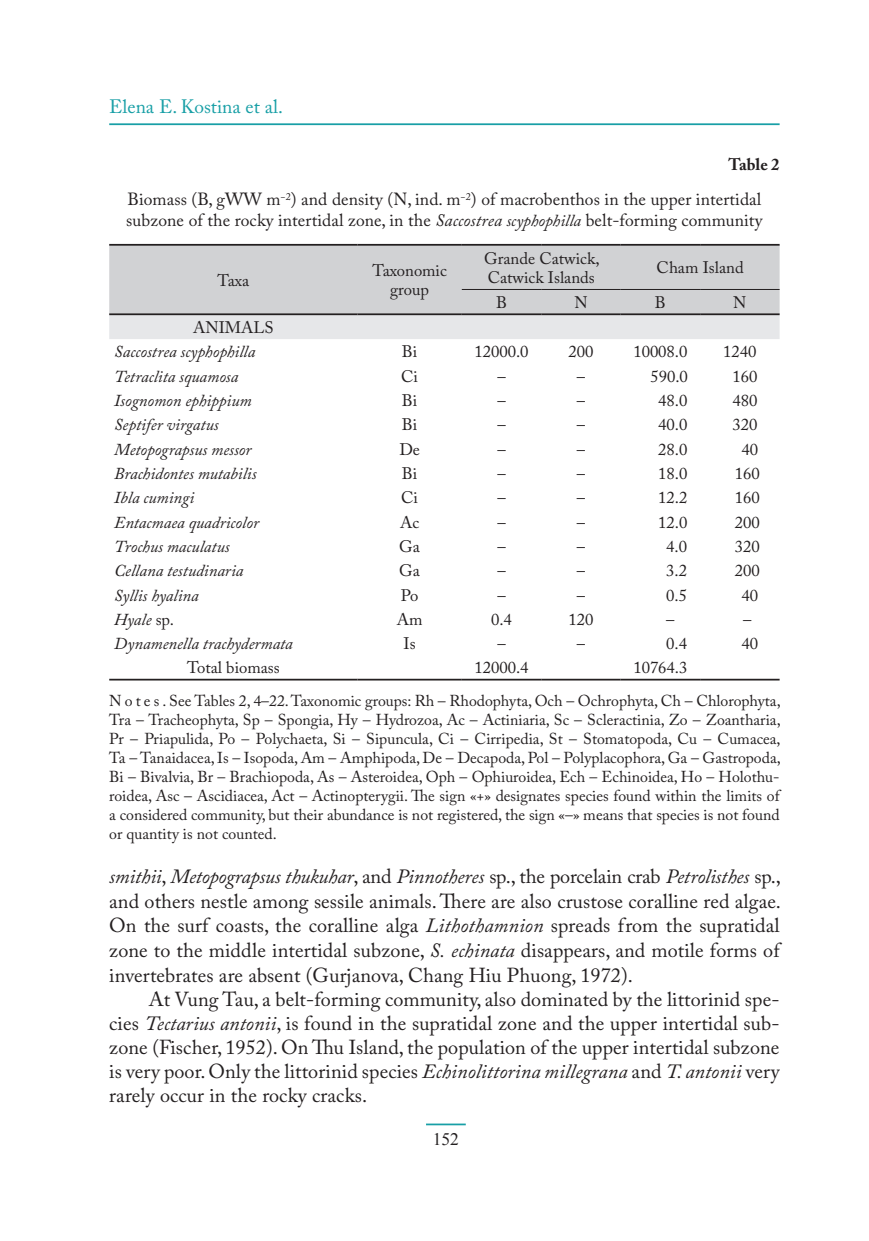
<style>
.page{position:relative;width:869px;height:1241px;background:#fff}
.page>*{position:absolute;margin:0;border:0;box-sizing:border-box;transform-origin:0 0}
.t1{font:20.12px/24.5px "Adobe Caslon Pro";letter-spacing:.005em;color:#231f20;text-align:justify}
.t2{font:19.25px "Adobe Caslon Pro";color:#189fa6}
.t3{font:17.5px/21px "Adobe Caslon Pro";letter-spacing:.005em;color:#231f20}
.t4{font:17.5px "Times New Roman";color:#231f20}
.t5{font:16.62px/18.4px "Adobe Caslon Pro";color:#231f20;text-align:center}
.t6{font:italic 16.62px "Adobe Caslon Pro";color:#231f20}
.t7{font:700 16.62px "Adobe Caslon Pro";color:#231f20}
.t8{font:15.75px/18.9px "Adobe Caslon Pro";color:#231f20;text-align:justify}
.s1{font-style:italic}
.s2{font-style:italic;font-size:16.62px}
.s3{font-style:normal}
</style>
<div class="page">
<hr style="left:426px;top:1123px;width:39px;height:2px;background:#189fa6">
<hr style="left:109px;top:123px;width:670px;height:2px;background:#189fa6">
<div style="left:109px;top:246px;width:670px;height:67px;background:#d1d2d4"></div>
<div style="left:109px;top:315px;width:670px;height:24px;background:#e6e7e9"></div>
<hr style="left:461px;top:289px;width:80px;height:1px;background:#231f20">
<hr style="left:541px;top:289px;width:79px;height:1px;background:#231f20">
<hr style="left:620px;top:289px;width:79px;height:1px;background:#231f20">
<hr style="left:699px;top:289px;width:80px;height:1px;background:#231f20">
<hr style="left:109px;top:678px;width:248px;height:2px;background:#231f20">
<hr style="left:357px;top:678px;width:104px;height:2px;background:#231f20">
<hr style="left:461px;top:678px;width:80px;height:2px;background:#231f20">
<hr style="left:541px;top:678px;width:79px;height:2px;background:#231f20">
<hr style="left:620px;top:678px;width:79px;height:2px;background:#231f20">
<hr style="left:699px;top:678px;width:80px;height:2px;background:#231f20">
<hr style="left:109px;top:244px;width:248px;height:2px;background:#231f20">
<hr style="left:357px;top:244px;width:104px;height:2px;background:#231f20">
<hr style="left:109px;top:313px;width:248px;height:2px;background:#231f20">
<hr style="left:357px;top:313px;width:104px;height:2px;background:#231f20">
<hr style="left:461px;top:244px;width:80px;height:2px;background:#231f20">
<hr style="left:541px;top:244px;width:79px;height:2px;background:#231f20">
<hr style="left:620px;top:244px;width:79px;height:2px;background:#231f20">
<hr style="left:699px;top:244px;width:80px;height:2px;background:#231f20">
<hr style="left:461px;top:313px;width:80px;height:2px;background:#231f20">
<hr style="left:541px;top:313px;width:79px;height:2px;background:#231f20">
<hr style="left:620px;top:313px;width:79px;height:2px;background:#231f20">
<hr style="left:699px;top:313px;width:80px;height:2px;background:#231f20">
<p class="t2" style="left:109px;top:95px;width:175px">Elena E. Kostina et al.</p>
<p class="t7" style="left:728px;top:155px;width:53px">Table 2</p>
<p class="t3" style="left:126px;top:189px;width:637px">Biomass (B, gWW m<sup>−2</sup>) and density (N, ind. m<sup>−2</sup>) of macrobenthos in the upper intertidal subzone of the rocky intertidal zone, in the <span class="s1">Saccostrea</span> <span class="s2">scyphophilla</span> belt-forming community</p>
<p class="t5" style="left:217px;top:271px;width:33px">Taxa</p>
<p class="t5" style="left:372px;top:261px;width:76px">Taxonomic group</p>
<p class="t5" style="left:484px;top:249px;width:117px;text-align:left">Grande Catwick,<br>Catwick Islands</p>
<p class="t5" style="left:656px;top:258px;width:89px">Cham Island</p>
<p class="t5" style="left:496px;top:293px;width:12px">B</p>
<p class="t5" style="left:574px;top:293px;width:15px">N</p>
<p class="t5" style="left:654px;top:293px;width:12px">B</p>
<p class="t5" style="left:733px;top:293px;width:15px">N</p>
<p class="t5" style="left:193px;top:318px;width:82px">ANIMALS</p>
<p class="t6" style="left:114px;top:342px;width:143px">Saccostrea scyphophilla</p>
<p class="t5" style="left:402px;top:342px;width:17px">Bi</p>
<p class="t5" style="left:474px;top:342px;width:56px">12000.0</p>
<p class="t5" style="left:568px;top:342px;width:26px">200</p>
<p class="t5" style="left:633px;top:342px;width:56px">10008.0</p>
<p class="t5" style="left:723px;top:342px;width:35px">1240</p>
<p class="t6" style="left:114px;top:366px;width:126px">Tetraclita squamosa</p>
<p class="t5" style="left:401px;top:367px;width:18px">Ci</p>
<p class="t5" style="left:497px;top:367px;width:10px">–</p>
<p class="t5" style="left:576px;top:367px;width:10px">–</p>
<p class="t5" style="left:650px;top:367px;width:39px">590.0</p>
<p class="t5" style="left:732px;top:367px;width:26px">160</p>
<p class="t6" style="left:114px;top:390px;width:139px">Isognomon ephippium</p>
<p class="t5" style="left:402px;top:391px;width:17px">Bi</p>
<p class="t5" style="left:497px;top:391px;width:10px">–</p>
<p class="t5" style="left:576px;top:391px;width:10px">–</p>
<p class="t5" style="left:658px;top:391px;width:31px">48.0</p>
<p class="t5" style="left:732px;top:391px;width:26px">480</p>
<p class="t6" style="left:114px;top:415px;width:106px">Septifer virgatus</p>
<p class="t5" style="left:402px;top:415px;width:17px">Bi</p>
<p class="t5" style="left:497px;top:415px;width:10px">–</p>
<p class="t5" style="left:576px;top:415px;width:10px">–</p>
<p class="t5" style="left:658px;top:415px;width:31px">40.0</p>
<p class="t5" style="left:732px;top:415px;width:26px">320</p>
<p class="t6" style="left:114px;top:439px;width:139px">Metopograpsus messor</p>
<p class="t5" style="left:399px;top:439px;width:22px">De</p>
<p class="t5" style="left:497px;top:439px;width:10px">–</p>
<p class="t5" style="left:576px;top:439px;width:10px">–</p>
<p class="t5" style="left:658px;top:439px;width:31px">28.0</p>
<p class="t5" style="left:741px;top:439px;width:18px">40</p>
<p class="t6" style="left:114px;top:463px;width:144px">Brachidontes mutabilis</p>
<p class="t5" style="left:402px;top:464px;width:17px">Bi</p>
<p class="t5" style="left:497px;top:464px;width:10px">–</p>
<p class="t5" style="left:576px;top:464px;width:10px">–</p>
<p class="t5" style="left:658px;top:464px;width:31px">18.0</p>
<p class="t5" style="left:734px;top:464px;width:26px">160</p>
<p class="t6" style="left:114px;top:488px;width:81px">Ibla cumingi</p>
<p class="t5" style="left:401px;top:488px;width:18px">Ci</p>
<p class="t5" style="left:497px;top:488px;width:10px">–</p>
<p class="t5" style="left:576px;top:488px;width:10px">–</p>
<p class="t5" style="left:658px;top:488px;width:31px">12.2</p>
<p class="t5" style="left:734px;top:488px;width:26px">160</p>
<p class="t6" style="left:114px;top:512px;width:146px">Entacmaea quadricolor</p>
<p class="t5" style="left:400px;top:512px;width:21px">Ac</p>
<p class="t5" style="left:497px;top:512px;width:10px">–</p>
<p class="t5" style="left:576px;top:512px;width:10px">–</p>
<p class="t5" style="left:658px;top:512px;width:31px">12.0</p>
<p class="t5" style="left:734px;top:512px;width:26px">200</p>
<p class="t6" style="left:114px;top:536px;width:117px">Trochus maculatus</p>
<p class="t5" style="left:399px;top:537px;width:22px">Ga</p>
<p class="t5" style="left:497px;top:537px;width:10px">–</p>
<p class="t5" style="left:576px;top:537px;width:10px">–</p>
<p class="t5" style="left:665px;top:537px;width:22px">4.0</p>
<p class="t5" style="left:734px;top:537px;width:26px">320</p>
<p class="t6" style="left:114px;top:560px;width:131px">Cellana testudinaria</p>
<p class="t5" style="left:399px;top:561px;width:22px">Ga</p>
<p class="t5" style="left:497px;top:561px;width:10px">–</p>
<p class="t5" style="left:576px;top:561px;width:10px">–</p>
<p class="t5" style="left:665px;top:561px;width:22px">3.2</p>
<p class="t5" style="left:734px;top:561px;width:26px">200</p>
<p class="t6" style="left:114px;top:585px;width:86px">Syllis hyalina</p>
<p class="t5" style="left:400px;top:585px;width:19px">Po</p>
<p class="t5" style="left:497px;top:585px;width:10px">–</p>
<p class="t5" style="left:576px;top:585px;width:10px">–</p>
<p class="t5" style="left:665px;top:585px;width:22px">0.5</p>
<p class="t5" style="left:741px;top:585px;width:18px">40</p>
<p class="t6" style="left:114px;top:609px;width:61px">Hyale <span class="s3">sp.</span></p>
<p class="t5" style="left:396px;top:610px;width:27px">Am</p>
<p class="t5" style="left:491px;top:610px;width:22px">0.4</p>
<p class="t5" style="left:568px;top:610px;width:26px">120</p>
<p class="t5" style="left:666px;top:610px;width:10px">–</p>
<p class="t5" style="left:742px;top:610px;width:10px">–</p>
<p class="t6" style="left:114px;top:633px;width:180px">Dynamenella trachydermata</p>
<p class="t5" style="left:403px;top:634px;width:14px">Is</p>
<p class="t5" style="left:497px;top:634px;width:10px">–</p>
<p class="t5" style="left:576px;top:634px;width:10px">–</p>
<p class="t5" style="left:665px;top:634px;width:22px">0.4</p>
<p class="t5" style="left:741px;top:634px;width:18px">40</p>
<p class="t5" style="left:187px;top:658px;width:94px">Total biomass</p>
<p class="t5" style="left:474px;top:658px;width:56px">12000.4</p>
<p class="t5" style="left:633px;top:658px;width:56px">10764.3</p>
<p class="t8" style="left:109px;top:691px;width:672px">N o t e s . See Tables 2, 4–22. Taxonomic groups: Rh – Rhodophyta, Och – Ochrophyta, Ch – Chlorophyta, Tra – Tracheophyta, Sp – Spongia, Hy – Hydrozoa, Ac – Actiniaria, Sc – Scleractinia, Zo – Zoantharia, Pr – Priapulida, Po – Polychaeta, Si – Sipuncula, Ci – Cirripedia, St – Stomatopoda, Cu – Cumacea, Ta – Tanaidacea, Is – Isopoda, Am – Amphipoda, De – Decapoda, Pol – Polyplacophora, Ga – Gastropoda, Bi – Bivalvia, Br – Brachiopoda, As – Asteroidea, Oph – Ophiuroidea, Ech – Echinoidea, Ho – Holothu&shy;roidea, Asc – Ascidiacea, Act – Actinopterygii. The sign «+» designates species found within the limits of a considered community, but their abundance is not registered, the sign «–» means that species is not found or quantity is not counted.</p>
<p class="t1" style="left:109px;top:863px;width:673px"><span class="s1">smithii</span>, <span class="s1">Metopograpsus thukuhar</span>, and <span class="s1">Pinnotheres</span> sp., the porcelain crab <span class="s1">Petrolisthes</span> sp., and others nestle among sessile animals. There are also crustose coralline red algae.<br>On the surf coasts, the coralline alga <span class="s1">Lithothamnion</span> spreads from the supratidal zone to the middle intertidal subzone, <span class="s1">S. echinata</span> disappears, and motile forms of invertebrates are absent (Gurjanova, Chang Hiu Phuong, 1972).</p>
<p class="t1" style="left:109px;top:986px;width:671px;text-indent:40px">At Vung Tau, a belt-forming community, also dominated by the littorinid spe&shy;cies <span class="s1">Tectarius antonii</span>, is found in the supratidal zone and the upper intertidal sub&shy;zone (Fischer, 1952). On Thu Island, the population of the upper intertidal subzone is very poor. Only the littorinid species <span class="s1">Echinolittorina millegrana</span> and <span class="s1">T. antonii</span> very rarely occur in the rocky cracks.</p>
<p class="t4" style="left:432px;top:1127px;width:28px">152</p>
</div>
